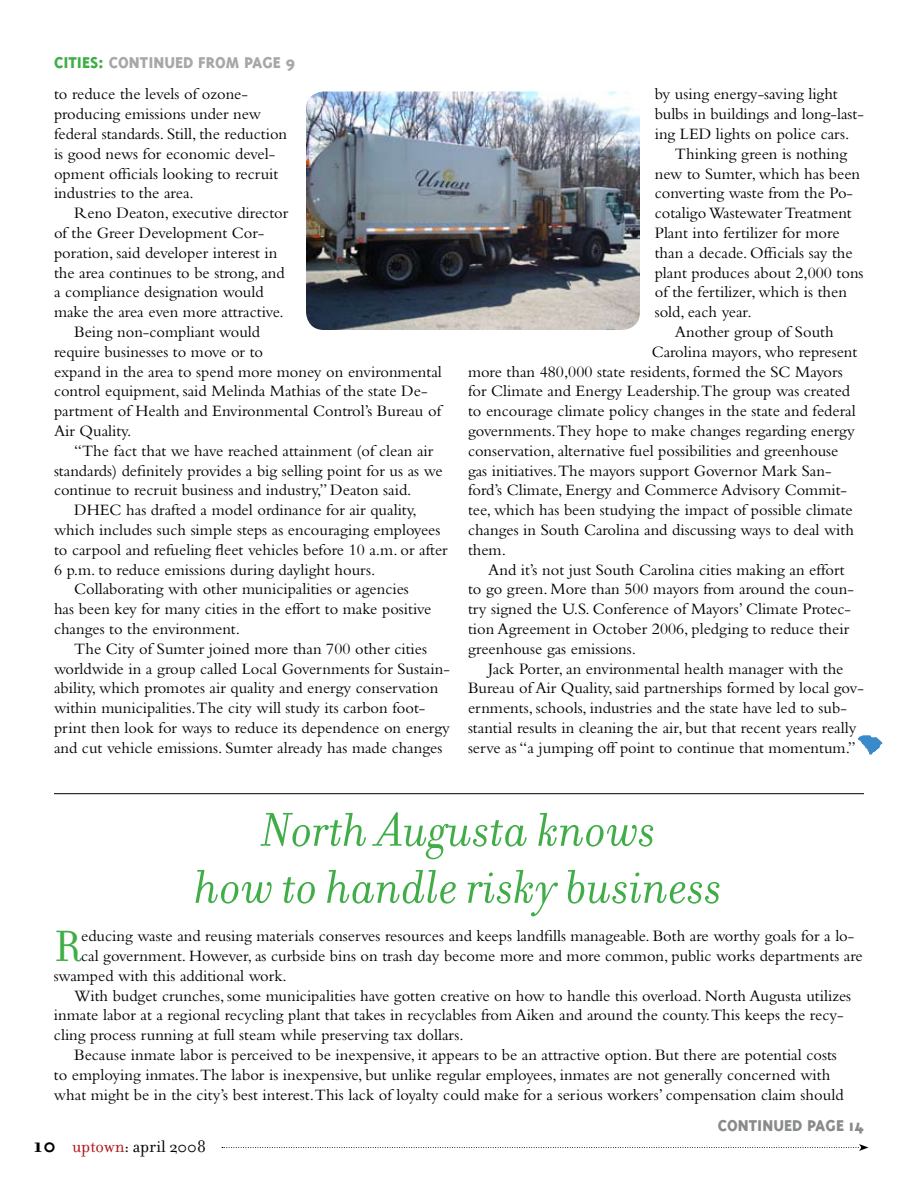
<style>
.page{position:relative;width:918px;height:1188px;background:#fff}
.page>*{position:absolute;margin:0;border:0;box-sizing:border-box;transform-origin:0 0}
.t1{font:italic 51px/57px "Filosofia";color:#41ad49;text-align:center}
.t2{font:47.25px "Filosofia";color:#41ad49}
.t3{font:800 18px "Triplex";color:#a5a7a9}
.t4{font:18px "Filosofia";color:#000}
.t5{font:800 18px "Triplex";color:#888a8c}
.t6{font:16.5px/19.8px "Bembo";color:#000}
.s1{color:#41ad49}
.s2{font-weight:700;font-size:24px}
.s3{color:#af1116}
</style>
<div class="page">
<svg style="left:222px;top:1144px;width:646px;height:7px"></svg>
<img style="left:306px;top:92px;width:334px;height:238px">
<svg style="left:858px;top:735px;width:25px;height:20px"></svg>
<hr style="left:54px;top:793px;width:810px;height:1px;background:#000">
<p class="t3" style="left:54px;top:52px;width:242px"><span class="s1">CITIES:</span> CONTINUED FROM PAGE 9</p>
<p class="t6" style="left:54px;top:84px;width:235px">to reduce the levels of ozone&shy;producing emissions under new federal standards. Still, the reduction is good news for economic devel&shy;opment officials looking to recruit industries to the area.</p>
<p class="t6" style="left:74px;top:203px;width:216px">Reno Deaton, executive director</p>
<p class="t6" style="left:54px;top:223px;width:212px">of the Greer Development Cor-</p>
<p class="t6" style="left:54px;top:242px;width:225px">poration, said developer interest in</p>
<p class="t6" style="left:54px;top:262px;width:232px">the area continues to be strong, and</p>
<p class="t6" style="left:54px;top:282px;width:211px">a compliance designation would</p>
<p class="t6" style="left:54px;top:302px;width:231px">make the area even more attractive.</p>
<p class="t6" style="left:74px;top:322px;width:187px">Being non-compliant would</p>
<p class="t6" style="left:54px;top:341px;width:211px">require businesses to move or to</p>
<p class="t6" style="left:54px;top:361px;width:389px">expand in the area to spend more money on environmental</p>
<p class="t6" style="left:54px;top:381px;width:375px">control equipment, said Melinda Mathias of the state De-</p>
<p class="t6" style="left:54px;top:401px;width:389px">partment of Health and Environmental Control’s Bureau of</p>
<p class="t6" style="left:54px;top:421px;width:79px">Air Quality.</p>
<p class="t6" style="left:74px;top:440px;width:361px">“The fact that we have reached attainment (of clean air</p>
<p class="t6" style="left:54px;top:460px;width:390px">standards) definitely provides a big selling point for us as we</p>
<p class="t6" style="left:54px;top:480px;width:359px">continue to recruit business and industry,” Deaton said.</p>
<p class="t6" style="left:74px;top:500px;width:344px">DHEC has drafted a model ordinance for air quality,</p>
<p class="t6" style="left:54px;top:520px;width:388px">which includes such simple steps as encouraging employees</p>
<p class="t6" style="left:54px;top:539px;width:395px">to carpool and refueling fleet vehicles before 10 a.m. or after</p>
<p class="t6" style="left:54px;top:559px;width:323px">6 p.m. to reduce emissions during daylight hours.</p>
<p class="t6" style="left:74px;top:579px;width:336px">Collaborating with other municipalities or agencies</p>
<p class="t6" style="left:54px;top:599px;width:379px">has been key for many cities in the effort to make positive</p>
<p class="t6" style="left:54px;top:619px;width:188px">changes to the environment.</p>
<p class="t6" style="left:74px;top:638px;width:354px">The City of Sumter joined more than 700 other cities</p>
<p class="t6" style="left:54px;top:658px;width:397px">worldwide in a group called Local Governments for Sustain-</p>
<p class="t6" style="left:54px;top:678px;width:386px">ability, which promotes air quality and energy conservation</p>
<p class="t6" style="left:54px;top:698px;width:373px">within municipalities.The city will study its carbon foot-</p>
<p class="t6" style="left:54px;top:718px;width:397px">print then look for ways to reduce its dependence on energy</p>
<p class="t6" style="left:54px;top:737px;width:390px">and cut vehicle emissions. Sumter already has made changes</p>
<p class="t6" style="left:655px;top:84px;width:185px">by using energy-saving light</p>
<p class="t6" style="left:655px;top:104px;width:211px">bulbs in buildings and long-last-</p>
<p class="t6" style="left:655px;top:124px;width:196px">ing LED lights on police cars.</p>
<p class="t6" style="left:675px;top:143px;width:174px">Thinking green is nothing</p>
<p class="t6" style="left:655px;top:163px;width:207px">new to Sumter, which has been</p>
<p class="t6" style="left:655px;top:183px;width:200px">converting waste from the Po-</p>
<p class="t6" style="left:655px;top:203px;width:199px">cotaligo Wastewater Treatment</p>
<p class="t6" style="left:655px;top:223px;width:186px">Plant into fertilizer for more</p>
<p class="t6" style="left:655px;top:242px;width:200px">than a decade. Officials say the</p>
<p class="t6" style="left:655px;top:262px;width:210px">plant produces about 2,000 tons</p>
<p class="t6" style="left:655px;top:282px;width:194px">of the fertilizer, which is then</p>
<p class="t6" style="left:655px;top:302px;width:98px">sold, each year.</p>
<p class="t6" style="left:675px;top:322px;width:160px">Another group of South</p>
<p class="t6" style="left:652px;top:341px;width:207px">Carolina mayors, who represent</p>
<p class="t6" style="left:468px;top:361px;width:376px">more than 480,000 state residents, formed the SC Mayors</p>
<p class="t6" style="left:468px;top:381px;width:384px">for Climate and Energy Leadership.The group was created</p>
<p class="t6" style="left:468px;top:401px;width:389px">to encourage climate policy changes in the state and federal</p>
<p class="t6" style="left:468px;top:421px;width:388px">governments.They hope to make changes regarding energy</p>
<p class="t6" style="left:468px;top:440px;width:372px">conservation, alternative fuel possibilities and greenhouse</p>
<p class="t6" style="left:468px;top:460px;width:365px">gas initiatives.The mayors support Governor Mark San-</p>
<p class="t6" style="left:468px;top:480px;width:381px">ford’s Climate, Energy and Commerce Advisory Commit-</p>
<p class="t6" style="left:468px;top:500px;width:386px">tee, which has been studying the impact of possible climate</p>
<p class="t6" style="left:468px;top:520px;width:388px">changes in South Carolina and discussing ways to deal with</p>
<p class="t6" style="left:468px;top:539px;width:39px">them.</p>
<p class="t6" style="left:488px;top:559px;width:358px">And it’s not just South Carolina cities making an effort</p>
<p class="t6" style="left:468px;top:579px;width:387px">to go green. More than 500 mayors from around the coun-</p>
<p class="t6" style="left:468px;top:599px;width:385px">try signed the U.S. Conference of Mayors’ Climate Protec-</p>
<p class="t6" style="left:468px;top:619px;width:383px">tion Agreement in October 2006, pledging to reduce their</p>
<p class="t6" style="left:468px;top:638px;width:170px">greenhouse gas emissions.</p>
<p class="t6" style="left:488px;top:658px;width:357px">Jack Porter, an environmental health manager with the</p>
<p class="t6" style="left:468px;top:678px;width:397px">Bureau of Air Quality, said partnerships formed by local gov-</p>
<p class="t6" style="left:468px;top:698px;width:380px">ernments, schools, industries and the state have led to sub-</p>
<p class="t6" style="left:468px;top:718px;width:390px">stantial results in cleaning the air, but that recent years really</p>
<p class="t6" style="left:468px;top:737px;width:389px">serve as “a jumping off point to continue that momentum.”</p>
<h1 class="t1" style="left:195px;top:802px;width:529px">North Augusta knows<br>how to handle risky business</h1>
<h2 class="t2" style="left:54px;top:920px;width:29px">R</h2>
<p class="t6" style="left:81px;top:926px;width:775px">educing waste and reusing materials conserves resources and keeps landfills manageable. Both are worthy goals for a lo-</p>
<p class="t6" style="left:81px;top:946px;width:783px">cal government. However, as curbside bins on trash day become more and more common, public works departments are</p>
<p class="t6" style="left:54px;top:965px;width:234px">swamped with this additional work.</p>
<p class="t6" style="left:74px;top:985px;width:779px">With budget crunches, some municipalities have gotten creative on how to handle this overload. North Augusta utilizes</p>
<p class="t6" style="left:54px;top:1005px;width:791px">inmate labor at a regional recycling plant that takes in recyclables from Aiken and around the county.This keeps the recy-</p>
<p class="t6" style="left:54px;top:1025px;width:411px">cling process running at full steam while preserving tax dollars.</p>
<p class="t6" style="left:74px;top:1045px;width:764px">Because inmate labor is perceived to be inexpensive, it appears to be an attractive option. But there are potential costs</p>
<p class="t6" style="left:54px;top:1064px;width:778px">to employing inmates.The labor is inexpensive, but unlike regular employees, inmates are not generally concerned with</p>
<p class="t6" style="left:54px;top:1084px;width:791px">what might be in the city’s best interest.This lack of loyalty could make for a serious workers’ compensation claim should</p>
<p class="t4" style="left:33px;top:1136px;width:174px"><span class="s2">10</span> <span class="s3">uptown</span>: april 2008</p>
<p class="t5" style="left:718px;top:1115px;width:148px">CONTINUED PAGE 14</p>
</div>
